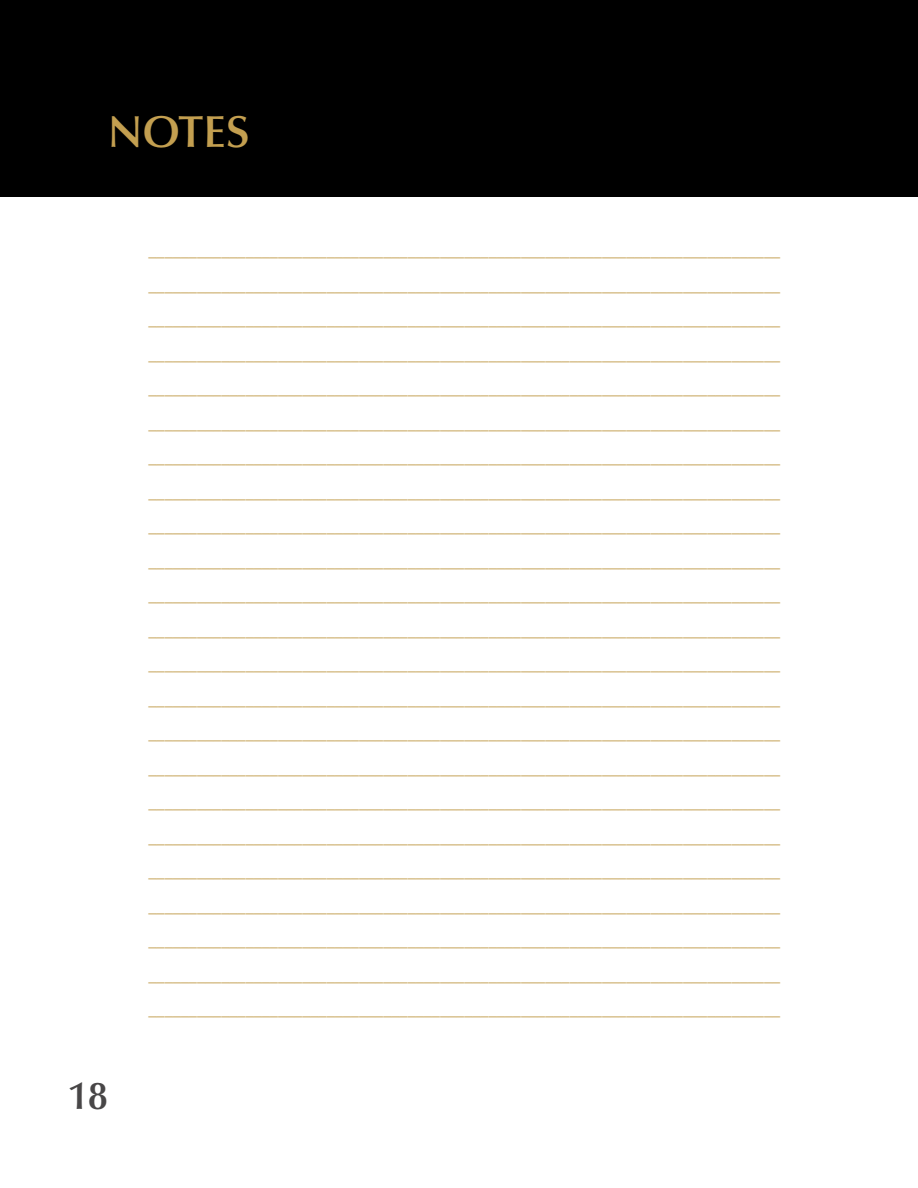
<style>
.page{position:relative;width:918px;height:1188px;background:#fff}
.page>*{position:absolute;margin:0;border:0;box-sizing:border-box;transform-origin:0 0}
.t1{font:600 45px "Optima LT Std";color:#c39f50}
.t2{font:600 39px "Optima LT Std";color:#484647}
.t3{font:18px/34.5px "Optima LT Std";color:#c39f50;text-align:justify;scale:.9 1}
</style>
<div class="page">
<div style="left:0;top:0;width:918px;height:196px;background:#000"></div>
<h1 class="t1" style="left:108px;top:106px;width:144px">NOTES</h1>
<h2 class="t2" style="left:67px;top:1073px;width:42px">18</h2>
<p class="t3" style="left:148px;top:233px;width:703px">______________________________________________________________________________ ______________________________________________________________________________ ______________________________________________________________________________ ______________________________________________________________________________ ______________________________________________________________________________ ______________________________________________________________________________ ______________________________________________________________________________ ______________________________________________________________________________ ______________________________________________________________________________ ______________________________________________________________________________ ______________________________________________________________________________ ______________________________________________________________________________ ______________________________________________________________________________ ______________________________________________________________________________ ______________________________________________________________________________ ______________________________________________________________________________ ______________________________________________________________________________ ______________________________________________________________________________ ______________________________________________________________________________ ______________________________________________________________________________ ______________________________________________________________________________ ______________________________________________________________________________ ______________________________________________________________________________</p>
</div>
